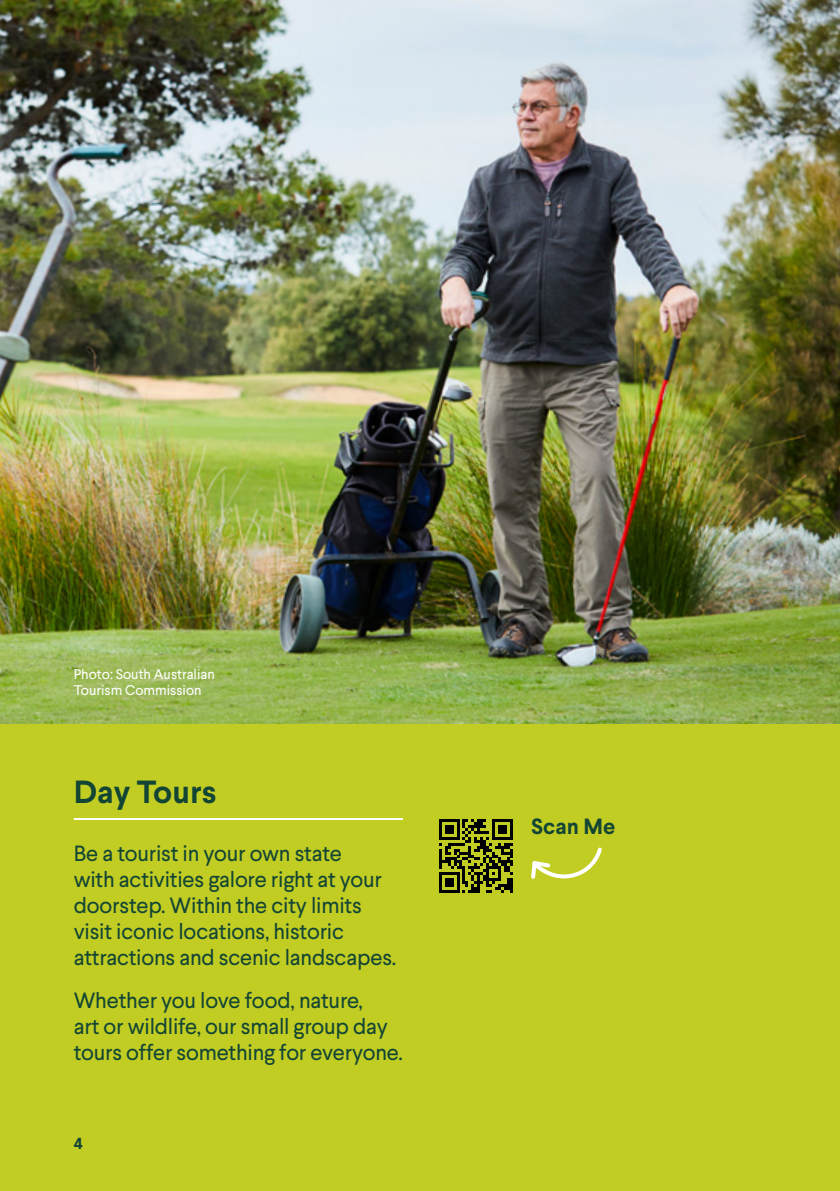
<style>
.page{position:relative;width:840px;height:1191px;background:#fff}
.page>*{position:absolute;margin:0;border:0;box-sizing:border-box;transform-origin:0 0}
.t1{font:700 32px "Larsseit";color:#134534}
.t2{font:22px/26px "Larsseit";letter-spacing:-.01em;color:#134534}
.t3{font:700 22px "Larsseit";color:#134534}
.t4{font:700 16px "Larsseit";color:#134534}
.t5{font:14px/16px "Larsseit";color:#fff}
</style>
<div class="page">
<img style="left:0;top:0;width:839px;height:724px">
<div style="left:0;top:724px;width:839px;height:467px;background:#c2cd23"></div>
<svg style="left:439px;top:819px;width:73px;height:74px"></svg>
<hr style="left:74px;top:818px;width:329px;height:2px;background:#fff">
<svg style="left:531px;top:847px;width:71px;height:32px"></svg>
<p class="t5" style="left:74px;top:666px;width:142px">Photo: South Australian<br>Tourism Commission</p>
<h1 class="t1" style="left:74px;top:771px;width:144px">Day Tours</h1>
<p class="t2" style="left:74px;top:840px;width:324px">Be a tourist in your own state<br>with activities galore right at your doorstep. Within the city limits visit iconic locations, historic attractions and scenic landscapes.</p>
<p class="t2" style="left:74px;top:987px;width:330px">Whether you love food, nature,<br>art or wildlife, our small group day tours offer something for everyone.</p>
<p class="t4" style="left:74px;top:1133px;width:11px">4</p>
<p class="t3" style="left:531px;top:811px;width:86px">Scan Me</p>
</div>
